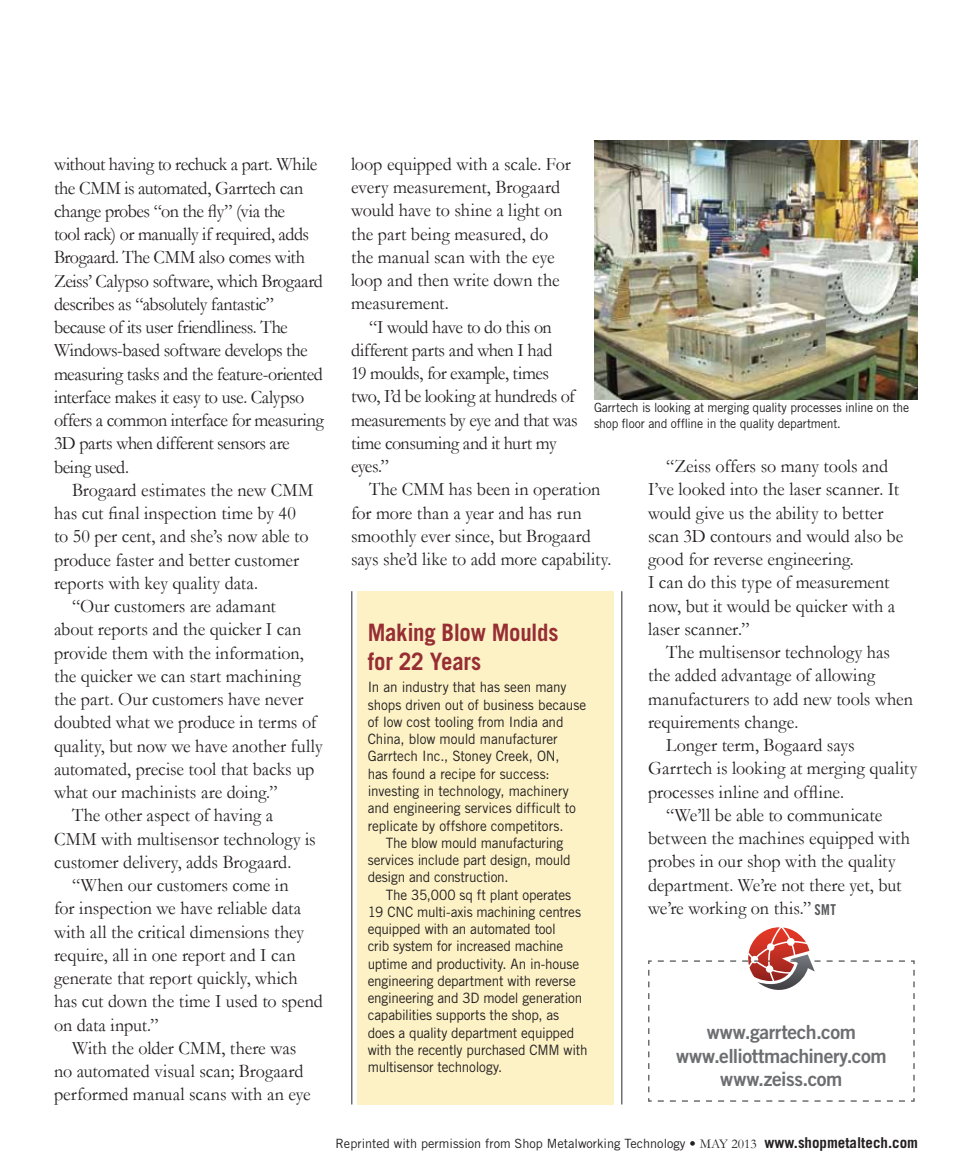
<style>
.page{position:relative;width:972px;height:1175px;background:#fff}
.page>*{position:absolute;margin:0;border:0;box-sizing:border-box;transform-origin:0 0}
.t1{font:700 24px/28.8px "Trade Gothic LT Std";letter-spacing:-.015em;color:#962e34;scale:.95 1}
.t2{font:19.5px/23.4px "Trade Gothic LT Std Bd 2";letter-spacing:-.02em;color:#6d6e71;text-align:center}
.t3{font:19.05px/23.2px "Garamond";letter-spacing:-.01em;color:#231f20;scale:.95 1}
.t4{font:19.05px/23.2px "Garamond";letter-spacing:-.03em;color:#231f20;scale:.95 1}
.t5{font:19.05px "Garamond";letter-spacing:.01em;color:#231f20;scale:.95 1}
.t6{font:19.05px "Garamond";letter-spacing:.025em;color:#231f20;scale:.95 1}
.t7{font:14.25px/17.2px "Trade Gothic LT Std";letter-spacing:-.01em;color:#231f20;scale:.95 1}
.t8{font:12.75px/15.8px "Trade Gothic LT Std";color:#231f20;scale:.95 1}
.t9{font:12.75px "Trade Gothic LT Std";color:#231f20}
.s1{font-family:"Trade Gothic LT Std Bd Cn 20";font-size:15px;color:#58595b}
.s2{font-family:"Garamond";font-size:13.5px}
.s3{font-weight:700;font-size:15px}
</style>
<div class="page">
<svg style="left:648px;top:927px;width:267px;height:175px"></svg>
<img style="left:594px;top:140px;width:324px;height:260px">
<div style="left:357px;top:591px;width:257px;height:513px;background:#fdf2c6"></div>
<hr style="left:621px;top:591px;width:1px;height:513px;background:#6d6e71">
<hr style="left:351px;top:591px;width:1px;height:513px;background:#6d6e71">
<p class="t3" style="left:54px;top:152px;width:286px">without having to rechuck a part. While the CMM is automated, Garrtech can change probes “on the fly” (via the<br>tool rack) or manually if required, adds Brogaard. The CMM also comes with Zeiss’ Calypso software, which Brogaard describes as “absolutely fantastic” because of its user friendliness. The Windows-based software develops the measuring tasks and the feature-oriented interface makes it easy to use. Calypso offers a common interface for measuring 3D parts when different sensors are being used.</p>
<p class="t3" style="left:72px;top:478px;width:256px">Brogaard estimates the new CMM</p>
<p class="t3" style="left:54px;top:501px;width:256px">has cut final inspection time by 40</p>
<p class="t3" style="left:54px;top:524px;width:269px">to 50 per cent, and she’s now able to</p>
<p class="t3" style="left:54px;top:548px;width:260px">produce faster and better customer</p>
<p class="t3" style="left:54px;top:571px;width:216px">reports with key quality data.</p>
<p class="t3" style="left:72px;top:594px;width:216px">“Our customers are adamant</p>
<p class="t3" style="left:54px;top:617px;width:262px">about reports and the quicker I can</p>
<p class="t3" style="left:54px;top:640px;width:264px">provide them with the information,</p>
<p class="t3" style="left:54px;top:664px;width:261px">the quicker we can start machining</p>
<p class="t3" style="left:54px;top:687px;width:264px">the part. Our customers have never</p>
<p class="t3" style="left:54px;top:710px;width:278px">doubted what we produce in terms of</p>
<p class="t3" style="left:54px;top:733px;width:284px">quality, but now we have another fully</p>
<p class="t3" style="left:54px;top:757px;width:276px">automated, precise tool that backs up</p>
<p class="t5" style="left:54px;top:780px;width:237px">what our machinists are doing.”</p>
<p class="t5" style="left:72px;top:804px;width:213px">The other aspect of having a</p>
<p class="t6" style="left:54px;top:827px;width:277px">CMM with multisensor technology is</p>
<p class="t3" style="left:54px;top:850px;width:251px">customer delivery, adds Brogaard.</p>
<p class="t3" style="left:72px;top:873px;width:229px">“When our customers come in</p>
<p class="t3" style="left:54px;top:896px;width:262px">for inspection we have reliable data</p>
<p class="t3" style="left:54px;top:919px;width:265px">with all the critical dimensions they</p>
<p class="t3" style="left:54px;top:943px;width:256px">require, all in one report and I can</p>
<p class="t3" style="left:54px;top:966px;width:258px">generate that report quickly, which</p>
<p class="t3" style="left:54px;top:989px;width:284px">has cut down the time I used to spend</p>
<p class="t3" style="left:54px;top:1012px;width:112px">on data input.”</p>
<p class="t3" style="left:72px;top:1036px;width:238px">With the older CMM, there was</p>
<p class="t3" style="left:54px;top:1059px;width:264px">no automated visual scan; Brogaard</p>
<p class="t3" style="left:54px;top:1082px;width:272px">performed manual scans with an eye</p>
<p class="t3" style="left:351px;top:152px;width:233px">loop equipped with a scale. For every measurement, Brogaard would have to shine a light on the part being measured, do the manual scan with the eye loop and then write down the measurement.</p>
<p class="t4" style="left:351px;top:315px;width:240px;text-indent:18px">“I would have to do this on different parts and when I had<br>19 moulds, for example, times two, I’d be looking at hundreds of measurements by eye and that was time consuming and it hurt my eyes.”</p>
<p class="t3" style="left:351px;top:477px;width:276px;text-indent:18px">The CMM has been in operation for more than a year and has run smoothly ever since, but Brogaard says she’d like to add more capability.</p>
<p class="t8" style="left:594px;top:399px;width:333px">Garrtech is looking at merging quality processes inline on the shop floor and offline in the quality department.</p>
<p class="t3" style="left:648px;top:454px;width:270px;text-indent:18px">“Zeiss offers so many tools and<br>I’ve looked into the laser scanner. It would give us the ability to better scan 3D contours and would also be good for reverse engineering.<br>I can do this type of measurement now, but it would be quicker with a laser scanner.”</p>
<p class="t3" style="left:666px;top:640px;width:237px">The multisensor technology has</p>
<p class="t3" style="left:648px;top:663px;width:241px">the added advantage of allowing</p>
<p class="t3" style="left:648px;top:687px;width:280px">manufacturers to add new tools when</p>
<p class="t3" style="left:648px;top:710px;width:160px">requirements change.</p>
<p class="t3" style="left:666px;top:733px;width:200px">Longer term, Bogaard says</p>
<p class="t5" style="left:648px;top:757px;width:285px">Garrtech is looking at merging quality</p>
<p class="t3" style="left:648px;top:780px;width:208px">processes inline and offline.</p>
<p class="t3" style="left:666px;top:803px;width:229px">“We’ll be able to communicate</p>
<p class="t3" style="left:648px;top:826px;width:277px">between the machines equipped with</p>
<p class="t3" style="left:648px;top:849px;width:263px">probes in our shop with the quality</p>
<p class="t3" style="left:648px;top:873px;width:268px">department. We’re not there yet, but</p>
<p class="t3" style="left:648px;top:896px;width:199px">we’re working on this.” <span class="s1">SMT</span></p>
<p class="t1" style="left:368px;top:617px;width:202px">Making Blow Moulds for 22 Years</p>
<p class="t7" style="left:368px;top:678px;width:211px">I n an industry that has seen many</p>
<p class="t7" style="left:368px;top:696px;width:231px">shops driven out of business because</p>
<p class="t7" style="left:368px;top:713px;width:208px">of low cost tooling from I ndia and</p>
<p class="t7" style="left:368px;top:730px;width:201px">China, blow mould manufacturer</p>
<p class="t7" style="left:368px;top:747px;width:203px">Garrtech I nc., Stoney Creek, ON ,</p>
<p class="t7" style="left:368px;top:765px;width:193px">has found a recipe for success:</p>
<p class="t7" style="left:368px;top:782px;width:213px">investing in technology, machinery</p>
<p class="t7" style="left:368px;top:799px;width:221px">and engineering services difficult to</p>
<p class="t7" style="left:368px;top:816px;width:208px">replicate by offshore competitors.</p>
<p class="t7" style="left:386px;top:834px;width:188px">The blow mould manufacturing</p>
<p class="t7" style="left:368px;top:851px;width:215px">services include part design, mould</p>
<p class="t7" style="left:368px;top:868px;width:150px">design and construction.</p>
<p class="t7" style="left:386px;top:885px;width:197px">The 35,000 sq ft plant operates</p>
<p class="t7" style="left:368px;top:903px;width:31px">19 CNC</p>
<p class="t7" style="left:368px;top:903px;width:233px;text-indent:49px">multi-axis machining centres equipped with an automated tool<br>crib system for increased machine uptime and productivity. An in-house engineering department with reverse engineering and 3D model generation capabilities supports the shop, as does a quality department equipped with the recently purchased CMM with multisensor technology.</p>
<p class="t2" style="left:676px;top:1020px;width:212px">www.garrtech.com www.elliottmachinery.com www.zeiss.com</p>
<p class="t9" style="left:335px;top:1135px;width:584px">Reprinted with permission from Shop Metalworking Technology • <span class="s2">May 2013</span> <span class="s3">www.shopmetaltech.com</span></p>
</div>
